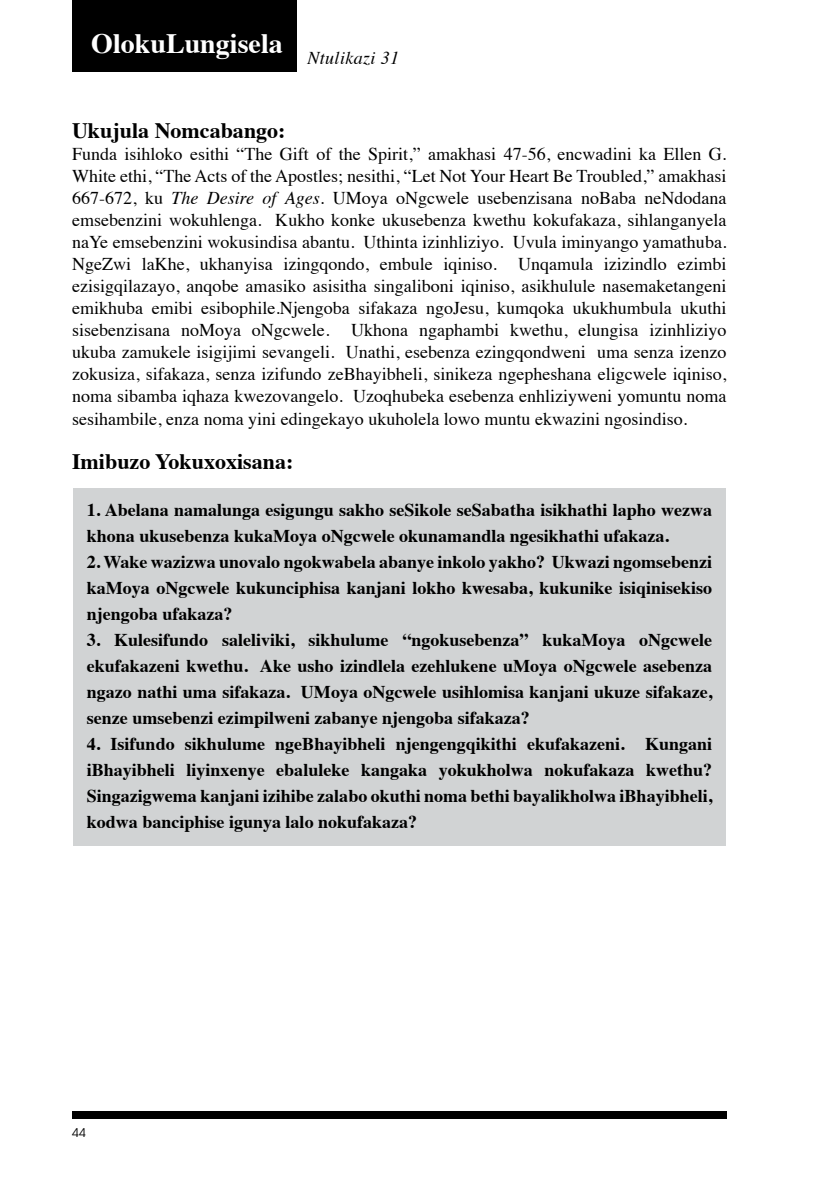
<style>
.page{position:relative;width:840px;height:1191px;background:#fff}
.page>*{position:absolute;margin:0;border:0;box-sizing:border-box;transform-origin:0 0}
.t1{font:700 28px "Times";color:#fff}
.t2{font:700 22px "Times";color:#000}
.t3{font:18px/22px "Times";color:#000;text-align:justify}
.t4{font:700 18px/26px "Times";color:#000;text-align:justify}
.t5{font:12px "ITC Avant Garde Std";color:#000}
.s1{font-style:italic}
</style>
<div class="page">
<div style="left:72px;top:1111px;width:654px;height:8px;background:#000"></div>
<div style="left:72px;top:0;width:225px;height:71px;background:#000"></div>
<div style="left:73px;top:487px;width:652px;height:358px;background:#d1d3d4"></div>
<h1 class="t1" style="left:91px;top:17px;width:309px">OlokuLungisela <sub>Ntulikazi</sub> <sub>31</sub></h1>
<p class="t2" style="left:72px;top:110px;width:215px">Ukujula Nomcabango:</p>
<p class="t3" style="left:72px;top:142px;width:655px">Funda isihloko esithi “The Gift of the Spirit,” amakhasi 47-56, encwadini ka Ellen G.<br>White ethi, “The Acts of the Apostles; nesithi, “Let Not Your Heart Be Troubled,” amakhasi 667-672, ku <span class="s1">The Desire of Ages</span>. UMoya oNgcwele usebenzisana noBaba neNdodana emsebenzini wokuhlenga. Kukho konke ukusebenza kwethu kokufakaza, sihlanganyela naYe emsebenzini wokusindisa abantu. Uthinta izinhliziyo. Uvula iminyango yamathuba.<br>NgeZwi laKhe, ukhanyisa izingqondo, embule iqiniso. Unqamula izizindlo ezimbi ezisigqilazayo, anqobe amasiko asisitha singaliboni iqiniso, asikhulule nasemaketangeni emikhuba emibi esibophile.Njengoba sifakaza ngoJesu, kumqoka ukukhumbula ukuthi sisebenzisana noMoya oNgcwele. Ukhona ngaphambi kwethu, elungisa izinhliziyo ukuba zamukele isigijimi sevangeli. Unathi, esebenza ezingqondweni uma senza izenzo zokusiza, sifakaza, senza izifundo zeBhayibheli, sinikeza ngepheshana eligcwele iqiniso, noma sibamba iqhaza kwezovangelo. Uzoqhubeka esebenza enhliziyweni yomuntu noma sesihambile, enza noma yini edingekayo ukuholela lowo muntu ekwazini ngosindiso.</p>
<p class="t2" style="left:72px;top:440px;width:223px">Imibuzo Yokuxoxisana:</p>
<p class="t4" style="left:87px;top:495px;width:626px">1. Abelana namalunga esigungu sakho seSikole seSabatha isikhathi lapho wezwa khona ukusebenza kukaMoya oNgcwele okunamandla ngesikhathi ufakaza.</p>
<p class="t4" style="left:87px;top:547px;width:626px">2. Wake wazizwa unovalo ngokwabela abanye inkolo yakho? Ukwazi ngomsebenzi kaMoya oNgcwele kukunciphisa kanjani lokho kwesaba, kukunike isiqinisekiso njengoba ufakaza?</p>
<p class="t4" style="left:87px;top:625px;width:626px">3. Kulesifundo saleliviki, sikhulume “ngokusebenza” kukaMoya oNgcwele ekufakazeni kwethu. Ake usho izindlela ezehlukene uMoya oNgcwele asebenza ngazo nathi uma sifakaza. UMoya oNgcwele usihlomisa kanjani ukuze sifakaze, senze umsebenzi ezimpilweni zabanye njengoba sifakaza?</p>
<p class="t4" style="left:87px;top:729px;width:626px">4. Isifundo sikhulume ngeBhayibheli njengengqikithi ekufakazeni. Kungani iBhayibheli liyinxenye ebaluleke kangaka yokukholwa nokufakaza kwethu?<br>Singazigwema kanjani izihibe zalabo okuthi noma bethi bayalikholwa iBhayibheli, kodwa banciphise igunya lalo nokufakaza?</p>
<p class="t5" style="left:72px;top:1125px;width:15px">44</p>
</div>
